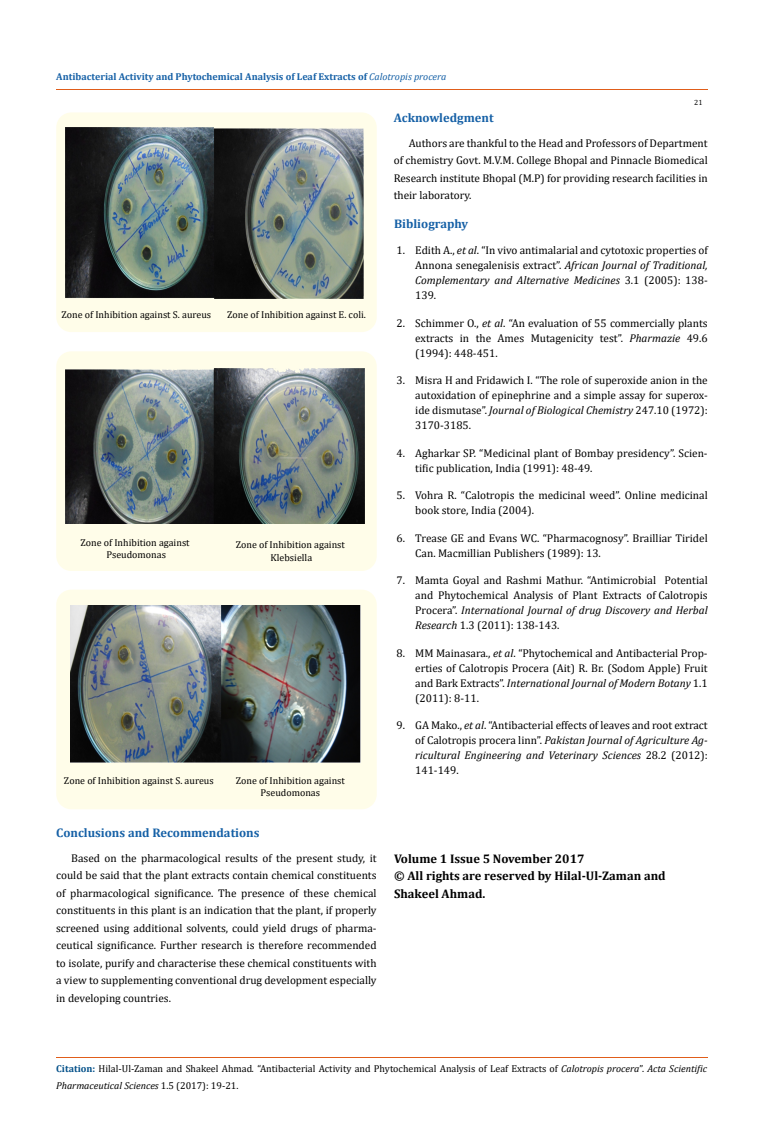
<style>
.page{position:relative;width:764px;height:1142px;background:#fff}
.page>*{position:absolute;margin:0;border:0;box-sizing:border-box;transform-origin:0 0}
.t1{font:700 12.5px/17.5px "Cambria";color:#000}
.t2{font:700 12.5px "Cambria";color:#1560a6}
.t3{font:11.25px/15px "Cambria";color:#000;text-align:justify}
.t4{font:10px/12.5px "Cambria";color:#000;text-align:center}
.t5{font:700 10px "Cambria";color:#1560a6}
.t6{font:7.5px "Cambria";color:#000}
.s1{font-weight:400;font-style:italic}
.s2{font-style:italic}
.s3{font-weight:700;color:#035089}
</style>
<div class="page">
<div style="left:56px;top:112px;width:321px;height:220px;background:#fffde9;border-radius:15px"></div>
<img style="left:66px;top:128px;width:298px;height:170px">
<div style="left:56px;top:351px;width:321px;height:220px;background:#fffde9;border-radius:15px"></div>
<img style="left:66px;top:369px;width:298px;height:154px">
<div style="left:56px;top:589px;width:321px;height:220px;background:#fffde9;border-radius:15px"></div>
<img style="left:71px;top:605px;width:289px;height:157px">
<hr style="left:56px;top:90px;width:652px;height:1px;background:#e05d1a">
<hr style="left:56px;top:1057px;width:652px;height:1px;background:#e05d1a">
<p class="t5" style="left:56px;top:69px;width:392px">Antibacterial Activity and Phytochemical Analysis of Leaf Extracts of <span class="s1">Calotropis procera</span></p>
<p class="t6" style="left:694px;top:98px;width:10px">21</p>
<p class="t2" style="left:394px;top:109px;width:101px">Acknowledgment</p>
<p class="t3" style="left:394px;top:134px;width:315px;line-height:17.5px;text-indent:15px">Authors are thankful to the Head and Professors of Department of chemistry Govt. M.V.M. College Bhopal and Pinnacle Biomedical Research institute Bhopal (M.P) for providing research facilities in their laboratory.</p>
<p class="t4" style="left:61px;top:308px;width:151px">Zone of Inhibition against S. aureus</p>
<p class="t4" style="left:227px;top:308px;width:140px">Zone of Inhibition against E. coli.</p>
<p class="t4" style="left:80px;top:536px;width:111px">Zone of Inhibition against<br>Pseudomonas</p>
<p class="t4" style="left:236px;top:538px;width:111px">Zone of Inhibition against<br>Klebsiella</p>
<p class="t4" style="left:64px;top:774px;width:151px">Zone of Inhibition against S. aureus</p>
<p class="t4" style="left:236px;top:774px;width:111px">Zone of Inhibition against<br>Pseudomonas</p>
<p class="t2" style="left:56px;top:824px;width:205px">Conclusions and Recommendations</p>
<p class="t3" style="left:56px;top:849px;width:322px;line-height:17.5px;text-indent:15px">Based on the pharmacological results of the present study, it could be said that the plant extracts contain chemical constituents of pharmacological significance. The presence of these chemical constituents in this plant is an indication that the plant, if properly screened using additional solvents, could yield drugs of pharma&shy;ceutical significance. Further research is therefore recommended to isolate, purify and characterise these chemical constituents with a view to supplementing conventional drug development especially in developing countries.</p>
<p class="t2" style="left:394px;top:215px;width:76px">Bibliography</p>
<p class="t3" style="left:415px;top:243px;width:294px;text-indent:-19px">1. Edith A., <span class="s2">et al</span>. “In vivo antimalarial and cytotoxic properties of Annona senegalenisis extract”. <span class="s2">African Journal of Traditional, Complementary and Alternative Medicines</span> 3.1 (2005): 138- 139.</p>
<p class="t3" style="left:415px;top:315px;width:294px;text-indent:-19px">2. Schimmer O., <span class="s2">et al</span>. “An evaluation of 55 commercially plants extracts in the Ames Mutagenicity test”. <span class="s2">Pharmazie</span> 49.6 (1994): 448-451.</p>
<p class="t3" style="left:415px;top:372px;width:294px;text-indent:-19px">3. Misra H and Fridawich I. “The role of superoxide anion in the autoxidation of epinephrine and a simple assay for superox&shy;ide dismutase”. <span class="s2">Journal of Biological Chemistry</span> 247.10 (1972):<br>3170-3185.</p>
<p class="t3" style="left:415px;top:445px;width:294px;text-indent:-19px">4. Agharkar SP. “Medicinal plant of Bombay presidency”. Scien&shy;tific publication, India (1991): 48-49.</p>
<p class="t3" style="left:415px;top:487px;width:294px;text-indent:-19px">5. Vohra R. “Calotropis the medicinal weed”. Online medicinal book store, India (2004).</p>
<p class="t3" style="left:415px;top:530px;width:294px;text-indent:-19px">6. Trease GE and Evans WC. “Pharmacognosy”. Brailliar Tiridel<br>Can. Macmillian Publishers (1989): 13.</p>
<p class="t3" style="left:415px;top:572px;width:294px;text-indent:-19px">7. Mamta Goyal and Rashmi Mathur. “Antimicrobial Potential and Phytochemical Analysis of Plant Extracts of Calotropis Procera”. <span class="s2">International Journal of drug Discovery and Herbal Research</span> 1.3 (2011): 138-143.</p>
<p class="t3" style="left:415px;top:645px;width:294px;text-indent:-19px">8. MM Mainasara., <span class="s2">et al</span>. “Phytochemical and Antibacterial Prop&shy;erties of Calotropis Procera (Ait) R. Br. (Sodom Apple) Fruit and Bark Extracts”. <span class="s2">International Journal of Modern Botany</span> 1.1 (2011): 8-11.</p>
<p class="t3" style="left:415px;top:717px;width:294px;text-indent:-19px">9. GA Mako., <span class="s2">et al</span>. “Antibacterial effects of leaves and root extract of Calotropis procera linn”. <span class="s2">Pakistan Journal of Agriculture Ag&shy;ricultural Engineering and Veterinary Sciences</span> 28.2 (2012):<br>141-149.</p>
<p class="t1" style="left:394px;top:849px;width:273px">Volume 1 Issue 5 November 2017<br>© All rights are reserved by Hilal-Ul-Zaman and<br>Shakeel Ahmad.</p>
<p class="t4" style="left:56px;top:1059px;width:652px;line-height:17.5px;text-align:left"><span class="s3">Citation:</span> Hilal-Ul-Zaman and Shakeel Ahmad<span class="s2">.</span> “Antibacterial Activity and Phytochemical Analysis of Leaf Extracts of <span class="s2">Calotropis procera</span>”. <span class="s2">Acta Scientific<br>Pharmaceutical Sciences</span> 1.5 (2017): 19-21.</p>
</div>
